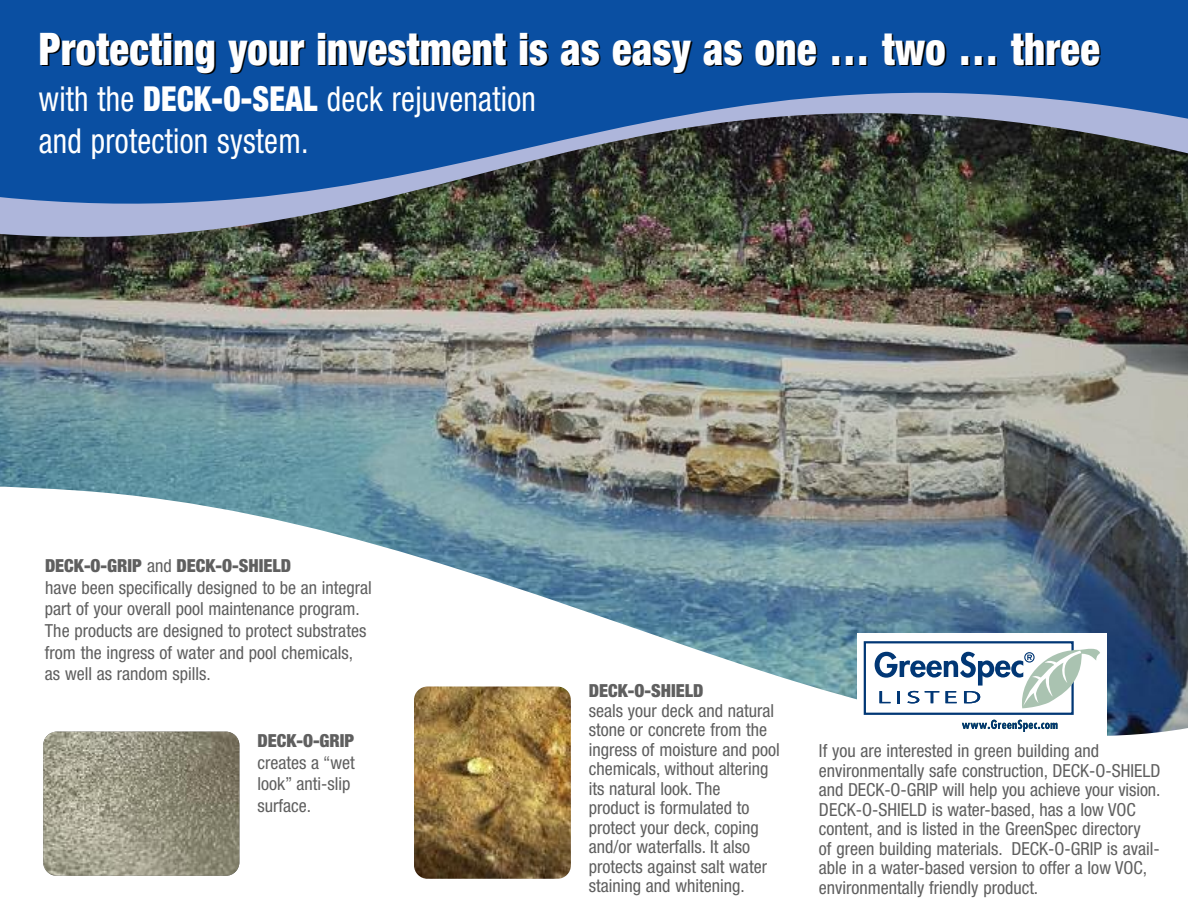
<style>
.page{position:relative;width:1188px;height:918px;background:#fff}
.page>*{position:absolute;margin:0;border:0;box-sizing:border-box;transform-origin:0 0}
.t1{font:900 condensed 45px "Helvetica Neue";letter-spacing:.01em;color:#fff;scale:.9 1}
.t2{font:condensed 34.5px/41.4px "Helvetica Neue";letter-spacing:.01em;color:#fff;scale:.9 1}
.t3{font:condensed 18px/19.5px "Helvetica Neue";color:#5f5f5f}
.t4{font:900 condensed 18px "Helvetica Neue";color:#5f5f5f}
.s1{font-weight:900}
</style>
<div class="page">
<img style="left:0;top:319px;width:1188px;height:152px">
<img style="left:0;top:471px;width:1188px;height:34px">
<img style="left:0;top:0;width:1188px;height:319px">
<svg style="left:43px;top:505px;width:1145px;height:300px"></svg>
<img style="left:43px;top:732px;width:196px;height:144px;border-radius:14px">
<img style="left:414px;top:687px;width:157px;height:192px;border-radius:14px">
<div style="left:857px;top:633px;width:250px;height:103px;background:#fff"></div>
<div style="left:864px;top:641px;width:210px;height:74px;border:2px solid #013775"></div>
<svg style="left:875px;top:648px;width:225px;height:60px"></svg>
<svg style="left:962px;top:720px;width:95px;height:12px"></svg>
<h1 class="t1" style="left:39px;top:33px;width:1180px">Protecting your investment is as easy as one … two … three</h1>
<h2 class="t2" style="left:39px;top:81px;width:554px">with the <span class="s1">DECK-O-SEAL</span> deck rejuvenation and protection system.</h2>
<p class="t3" style="left:45px;top:557px;width:328px;line-height:21.6px"><span class="s1">DECK-O-GRIP</span> and <span class="s1">DECK-O-SHIELD<br></span>have been specifically designed to be an integral part of your overall pool maintenance program.<br>The products are designed to protect substrates from the ingress of water and pool chemicals, as well as random spills.</p>
<p class="t4" style="left:257px;top:734px;width:98px">DECK-O-GRIP</p>
<p class="t3" style="left:257px;top:753px;width:99px;line-height:21.6px">creates a “wet look” anti-slip surface.</p>
<p class="t4" style="left:589px;top:685px;width:116px">DECK-O-SHIELD</p>
<p class="t3" style="left:589px;top:702px;width:192px">seals your deck and natural stone or concrete from the ingress of moisture and pool chemicals, without altering its natural look. The<br>product is formulated to protect your deck, coping and/or waterfalls. It also protects against salt water staining and whitening.</p>
<p class="t3" style="left:819px;top:743px;width:343px">If you are interested in green building and environmentally safe construction, DECK-O-SHIELD and DECK-O-GRIP will help you achieve your vision.<br>DECK-O-SHIELD is water-based, has a low VOC content, and is listed in the GreenSpec directory<br>of green building materials. DECK-O-GRIP is avail&shy;able in a water-based version to offer a low VOC, environmentally friendly product.</p>
</div>
